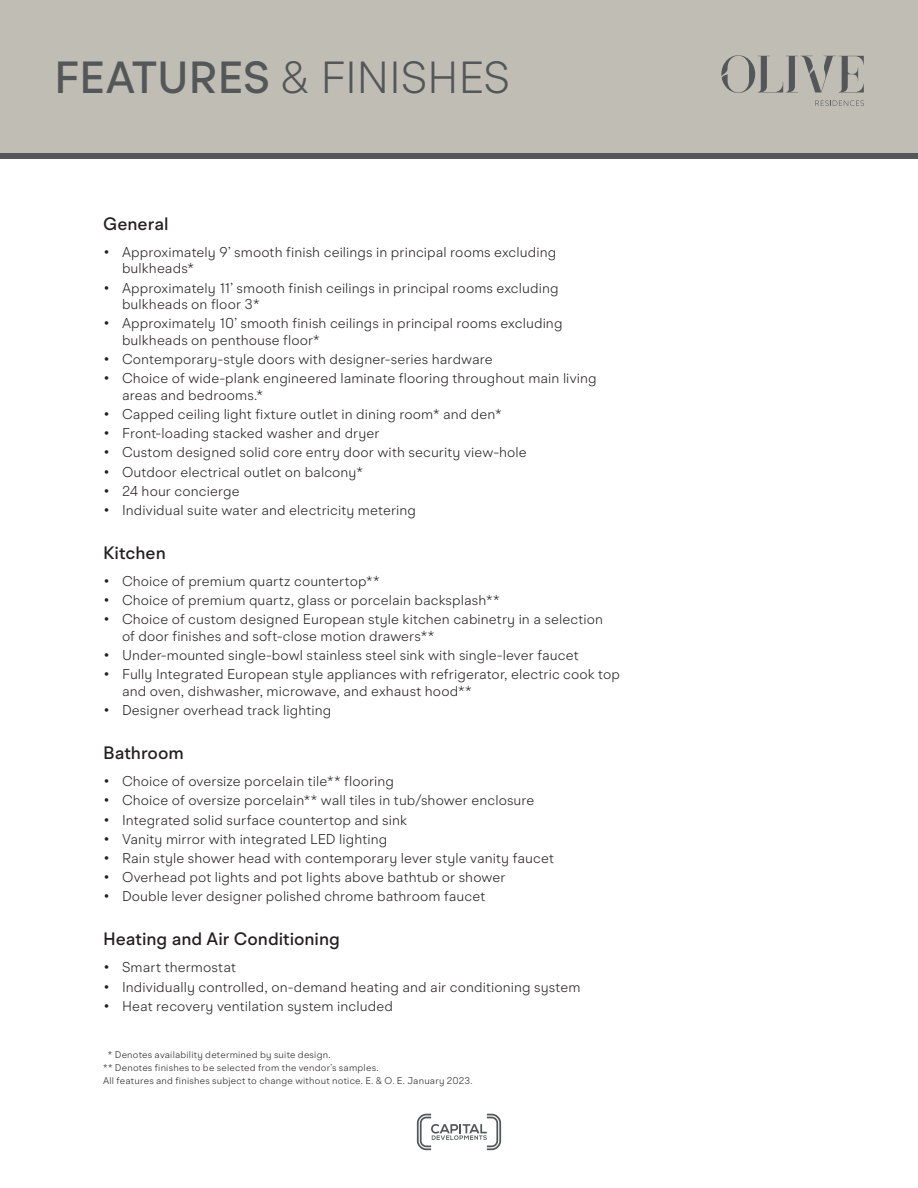
<style>
.page{position:relative;width:918px;height:1188px;background:#fff}
.page>*{position:absolute;margin:0;border:0;box-sizing:border-box;transform-origin:0 0}
.t1{font:300 45px "BR Cobane";letter-spacing:-.01em;color:#545759}
.Features_Head{font:500 18px "BR Cobane";color:#231f20}
.t2{font:300 14.25px/16.5px "BR Cobane";letter-spacing:.005em;color:#231f20}
.Features_disclaimer{font:300 9.75px "BR Cobane";letter-spacing:.02em;color:#231f20}
.s1{font-weight:500}
</style>
<div class="page">
<div style="left:0;top:0;width:918px;height:154px;background:#c0bdb4"></div>
<div style="left:0;top:154px;width:918px;height:5px;background:#545759"></div>
<svg style="left:721px;top:55px;width:143px;height:38px"></svg>
<svg style="left:815px;top:100px;width:49px;height:6px"></svg>
<svg style="left:417px;top:1114px;width:84px;height:36px"></svg>
<h1 class="t1" style="left:54px;top:49px;width:457px"><span class="s1">FEATURES</span> &amp; FINISHES</h1>
<p class="Features_Head" style="left:103px;top:212px;width:67px">General</p>
<p class="t2" style="left:122px;top:244px;width:436px;text-indent:-19px">• Approximately 9’ smooth finish ceilings in principal rooms excluding bulkheads*</p>
<p class="t2" style="left:122px;top:279px;width:438px;text-indent:-19px">• Approximately 11’ smooth finish ceilings in principal rooms excluding bulkheads on floor 3*</p>
<p class="t2" style="left:122px;top:315px;width:442px;text-indent:-19px">• Approximately 10’ smooth finish ceilings in principal rooms excluding bulkheads on penthouse floor*</p>
<p class="t2" style="left:103px;top:351px;width:391px">• Contemporary-style doors with designer-series hardware</p>
<p class="t2" style="left:122px;top:370px;width:476px;text-indent:-19px">• Choice of wide-plank engineered laminate flooring throughout main living areas and bedrooms.*</p>
<p class="t2" style="left:103px;top:406px;width:400px">• Capped ceiling light fixture outlet in dining room* and den*</p>
<p class="t2" style="left:103px;top:425px;width:278px">• Front-loading stacked washer and dryer</p>
<p class="t2" style="left:103px;top:444px;width:425px">• Custom designed solid core entry door with security view-hole</p>
<p class="t2" style="left:103px;top:463px;width:261px">• Outdoor electrical outlet on balcony*</p>
<p class="t2" style="left:103px;top:482px;width:138px">• 24 hour concierge</p>
<p class="t2" style="left:103px;top:502px;width:315px">• Individual suite water and electricity metering</p>
<p class="Features_Head" style="left:103px;top:541px;width:64px">Kitchen</p>
<p class="t2" style="left:103px;top:573px;width:278px">• Choice of premium quartz countertop**</p>
<p class="t2" style="left:103px;top:592px;width:398px">• Choice of premium quartz, glass or porcelain backsplash**</p>
<p class="t2" style="left:122px;top:611px;width:483px;text-indent:-19px">• Choice of custom designed European style kitchen cabinetry in a selection of door finishes and soft-close motion drawers**</p>
<p class="t2" style="left:103px;top:647px;width:477px">• Under-mounted single-bowl stainless steel sink with single-lever faucet</p>
<p class="t2" style="left:122px;top:666px;width:499px;text-indent:-19px">• Fully Integrated European style appliances with refrigerator, electric cook top and oven, dishwasher, microwave, and exhaust hood**</p>
<p class="t2" style="left:103px;top:702px;width:230px">• Designer overhead track lighting</p>
<p class="Features_Head" style="left:103px;top:741px;width:82px">Bathroom</p>
<p class="t2" style="left:103px;top:773px;width:293px">• Choice of oversize porcelain tile** flooring</p>
<p class="t2" style="left:103px;top:792px;width:433px">• Choice of oversize porcelain** wall tiles in tub/shower enclosure</p>
<p class="t2" style="left:103px;top:811px;width:305px">• Integrated solid surface countertop and sink</p>
<p class="t2" style="left:103px;top:830px;width:286px">• Vanity mirror with integrated LED lighting</p>
<p class="t2" style="left:103px;top:850px;width:452px">• Rain style shower head with contemporary lever style vanity faucet</p>
<p class="t2" style="left:103px;top:869px;width:404px">• Overhead pot lights and pot lights above bathtub or shower</p>
<p class="t2" style="left:103px;top:888px;width:384px">• Double lever designer polished chrome bathroom faucet</p>
<p class="Features_Head" style="left:103px;top:928px;width:238px">Heating and Air Conditioning</p>
<p class="t2" style="left:103px;top:959px;width:135px">• Smart thermostat</p>
<p class="t2" style="left:103px;top:978px;width:479px">• Individually controlled, on-demand heating and air conditioning system</p>
<p class="t2" style="left:103px;top:997px;width:291px">• Heat recovery ventilation system included</p>
<p class="Features_disclaimer" style="left:108px;top:1049px;width:224px">* Denotes availability determined by suite design.</p>
<p class="Features_disclaimer" style="left:103px;top:1062px;width:277px">** Denotes finishes to be selected from the vendor’s samples.</p>
<p class="Features_disclaimer" style="left:103px;top:1074px;width:371px">All features and finishes subject to change without notice. E. &amp; O. E. January 2023.</p>
</div>
